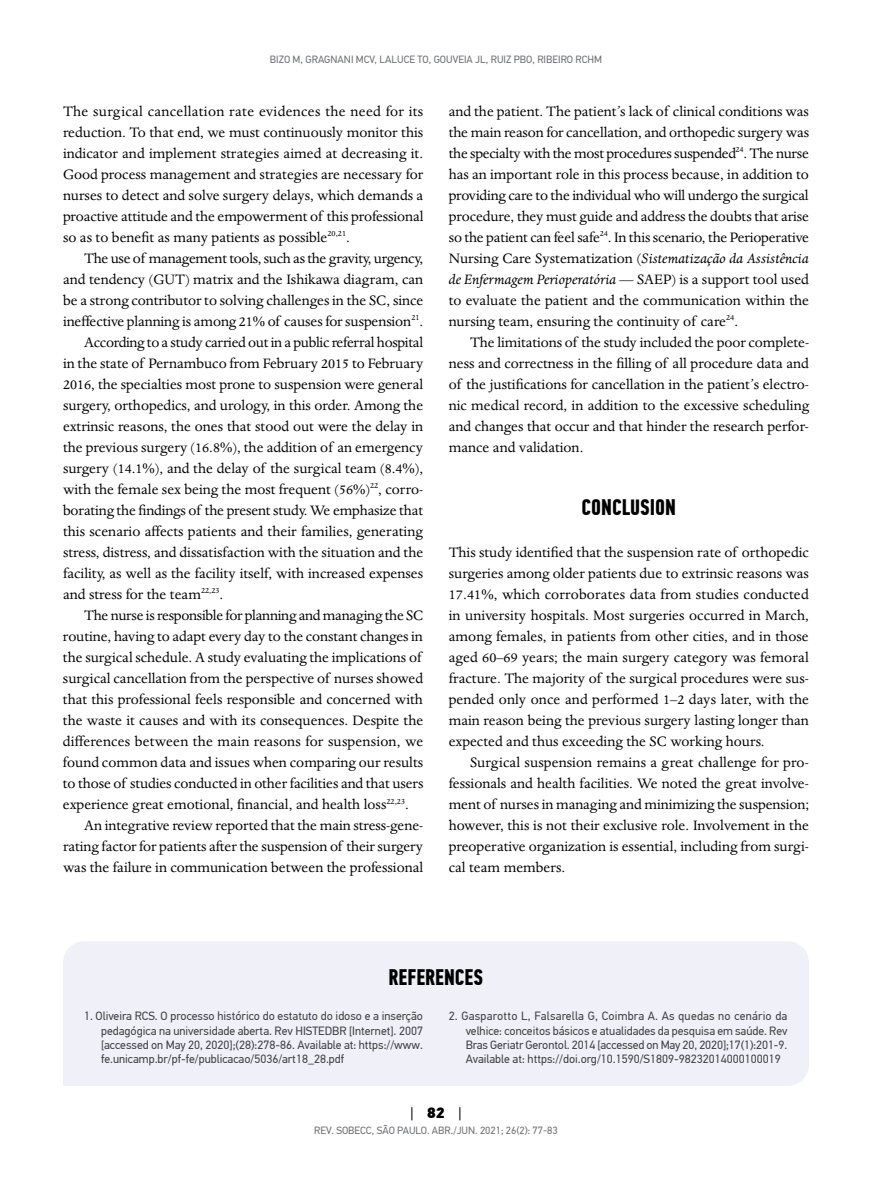
<style>
.page{position:relative;width:893px;height:1191px;background:#fff}
.page>*{position:absolute;margin:0;border:0;box-sizing:border-box;transform-origin:0 0}
.t1{font:700 22.5px "PF Din Text Comp Pro";color:#000}
.t2{font:15.75px/21px "Dante MT Std";color:#000;text-align:justify}
.t3{font:15.75px "Dante MT Std";letter-spacing:-.02em;color:#000}
.t4{font:15px "PF Din Text Pro";color:#000}
.t5{font:12px/14.4px "PF Din Text Pro";color:#414042;text-align:justify}
.t6{font:10.5px "PF Din Text Pro";color:#6d6e71}
.s1{font-style:italic}
.s2{font-weight:900}
</style>
<div class="page">
<div style="left:63px;top:941px;width:746px;height:145px;background:#eff0f8"></div>
<p class="t6" style="left:270px;top:53px;width:334px">BIZO M, GRAGNANI MCV, LALUCE TO, GOUVEIA JL, RUIZ PBO, RIBEIRO RCHM</p>
<p class="t2" style="left:63px;top:100px;width:362px">The surgical cancellation rate evidences the need for its reduction. To that end, we must continuously monitor this indicator and implement strategies aimed at decreasing it.<br>Good process management and strategies are necessary for nurses to detect and solve surgery delays, which demands a proactive attitude and the empowerment of this professional so as to benefit as many patients as possible<sup>20,21</sup>.</p>
<p class="t3" style="left:84px;top:249px;width:340px">The use of management tools, such as the gravity, urgency,</p>
<p class="t2" style="left:63px;top:268px;width:362px">and tendency (GUT) matrix and the Ishikawa diagram, can</p>
<p class="t2" style="left:63px;top:289px;width:362px">be a strong contributor to solving challenges in the SC, since</p>
<p class="t2" style="left:63px;top:310px;width:362px">ineffective planning is among 21% of causes for suspension<sup>21</sup>.</p>
<p class="t3" style="left:84px;top:333px;width:340px">According to a study carried out in a public referral hospital</p>
<p class="t2" style="left:63px;top:352px;width:362px">in the state of Pernambuco from February 2015 to February</p>
<p class="t2" style="left:63px;top:373px;width:362px">2016, the specialties most prone to suspension were general</p>
<p class="t2" style="left:63px;top:394px;width:362px">surgery, orthopedics, and urology, in this order. Among the</p>
<p class="t2" style="left:63px;top:415px;width:362px">extrinsic reasons, the ones that stood out were the delay in</p>
<p class="t2" style="left:63px;top:436px;width:362px">the previous surgery (16.8%), the addition of an emergency</p>
<p class="t2" style="left:63px;top:457px;width:362px">surgery (14.1%), and the delay of the surgical team (8.4%),</p>
<p class="t2" style="left:63px;top:478px;width:362px">with the female sex being the most frequent (56%)<sup>22</sup>, corro-</p>
<p class="t2" style="left:63px;top:499px;width:362px">borating the findings of the present study. We emphasize that</p>
<p class="t2" style="left:63px;top:520px;width:361px">this scenario affects patients and their families, generating</p>
<p class="t2" style="left:63px;top:541px;width:362px">stress, distress, and dissatisfaction with the situation and the</p>
<p class="t2" style="left:63px;top:562px;width:362px">facility, as well as the facility itself, with increased expenses</p>
<p class="t2" style="left:63px;top:583px;width:162px">and stress for the team<sup>22,23</sup>.</p>
<p class="t2" style="left:84px;top:604px;width:341px">The nurse is responsible for planning and managing the SC</p>
<p class="t2" style="left:63px;top:625px;width:361px">routine, having to adapt every day to the constant changes in</p>
<p class="t2" style="left:63px;top:646px;width:360px">the surgical schedule. A study evaluating the implications of</p>
<p class="t2" style="left:63px;top:667px;width:362px">surgical cancellation from the perspective of nurses showed</p>
<p class="t2" style="left:63px;top:688px;width:361px">that this professional feels responsible and concerned with</p>
<p class="t2" style="left:63px;top:709px;width:362px">the waste it causes and with its consequences. Despite the</p>
<p class="t2" style="left:63px;top:730px;width:362px">differences between the main reasons for suspension, we</p>
<p class="t2" style="left:63px;top:751px;width:362px">found common data and issues when comparing our results</p>
<p class="t2" style="left:63px;top:772px;width:362px">to those of studies conducted in other facilities and that users</p>
<p class="t2" style="left:63px;top:793px;width:347px">experience great emotional, financial, and health loss<sup>22,23</sup>.</p>
<p class="t2" style="left:84px;top:814px;width:340px">An integrative review reported that the main stress-gene-</p>
<p class="t2" style="left:63px;top:835px;width:362px">rating factor for patients after the suspension of their surgery</p>
<p class="t2" style="left:63px;top:856px;width:362px">was the failure in communication between the professional</p>
<p class="t2" style="left:449px;top:100px;width:362px">and the patient. The patient’s lack of clinical conditions was the main reason for cancellation, and orthopedic surgery was the specialty with the most procedures suspended<sup>24</sup>. The nurse has an important role in this process because, in addition to providing care to the individual who will undergo the surgical procedure, they must guide and address the doubts that arise so the patient can feel safe<sup>24</sup>. In this scenario, the Perioperative Nursing Care Systematization (<span class="s1">Sistematização da Assistência de Enfermagem Perioperatória</span> — SAEP) is a support tool used to evaluate the patient and the communication within the nursing team, ensuring the continuity of care<sup>24</sup>.</p>
<p class="t2" style="left:449px;top:331px;width:362px;text-indent:21px">The limitations of the study included the poor complete&shy;ness and correctness in the filling of all procedure data and of the justifications for cancellation in the patient’s electro&shy;nic medical record, in addition to the excessive scheduling and changes that occur and that hinder the research perfor&shy;mance and validation.</p>
<h1 class="t1" style="left:582px;top:493px;width:96px">CONCLUSION</h1>
<p class="t2" style="left:449px;top:541px;width:362px">This study identified that the suspension rate of orthopedic surgeries among older patients due to extrinsic reasons was 17.41%, which corroborates data from studies conducted in university hospitals. Most surgeries occurred in March, among females, in patients from other cities, and in those aged 60–69 years; the main surgery category was femoral fracture. The majority of the surgical procedures were sus&shy;pended only once and performed 1–2 days later, with the main reason being the previous surgery lasting longer than expected and thus exceeding the SC working hours.</p>
<p class="t2" style="left:449px;top:751px;width:362px;text-indent:21px">Surgical suspension remains a great challenge for pro&shy;fessionals and health facilities. We noted the great involve&shy;ment of nurses in managing and minimizing the suspension; however, this is not their exclusive role. Involvement in the preoperative organization is essential, including from surgi&shy;cal team members.</p>
<h1 class="t1" style="left:389px;top:963px;width:96px">REFERENCES</h1>
<p class="t5" style="left:101px;top:1009px;width:323px;text-indent:-17px">1. Oliveira RCS. O processo histórico do estatuto do idoso e a inserção pedagógica na universidade aberta. Rev HISTEDBR [Internet]. 2007 [accessed on May 20, 2020];(28):278-86. Available at: https://www. fe.unicamp.br/pf-fe/publicacao/5036/art18_28.pdf</p>
<p class="t5" style="left:466px;top:1009px;width:323px;text-indent:-17px">2. Gasparotto L, Falsarella G, Coimbra A. As quedas no cenário da velhice: conceitos básicos e atualidades da pesquisa em saúde. Rev Bras Geriatr Gerontol. 2014 [accessed on May 20, 2020];17(1):201‑9.<br>Available at: https://doi.org/10.1590/S1809-98232014000100019</p>
<p class="t4" style="left:410px;top:1103px;width:53px">| <span class="s2">82</span> |</p>
<p class="t6" style="left:314px;top:1124px;width:245px">REV. SOBECC, SÃO PAULO. ABR./JUN. 2021; 26(2): 77-83</p>
</div>
